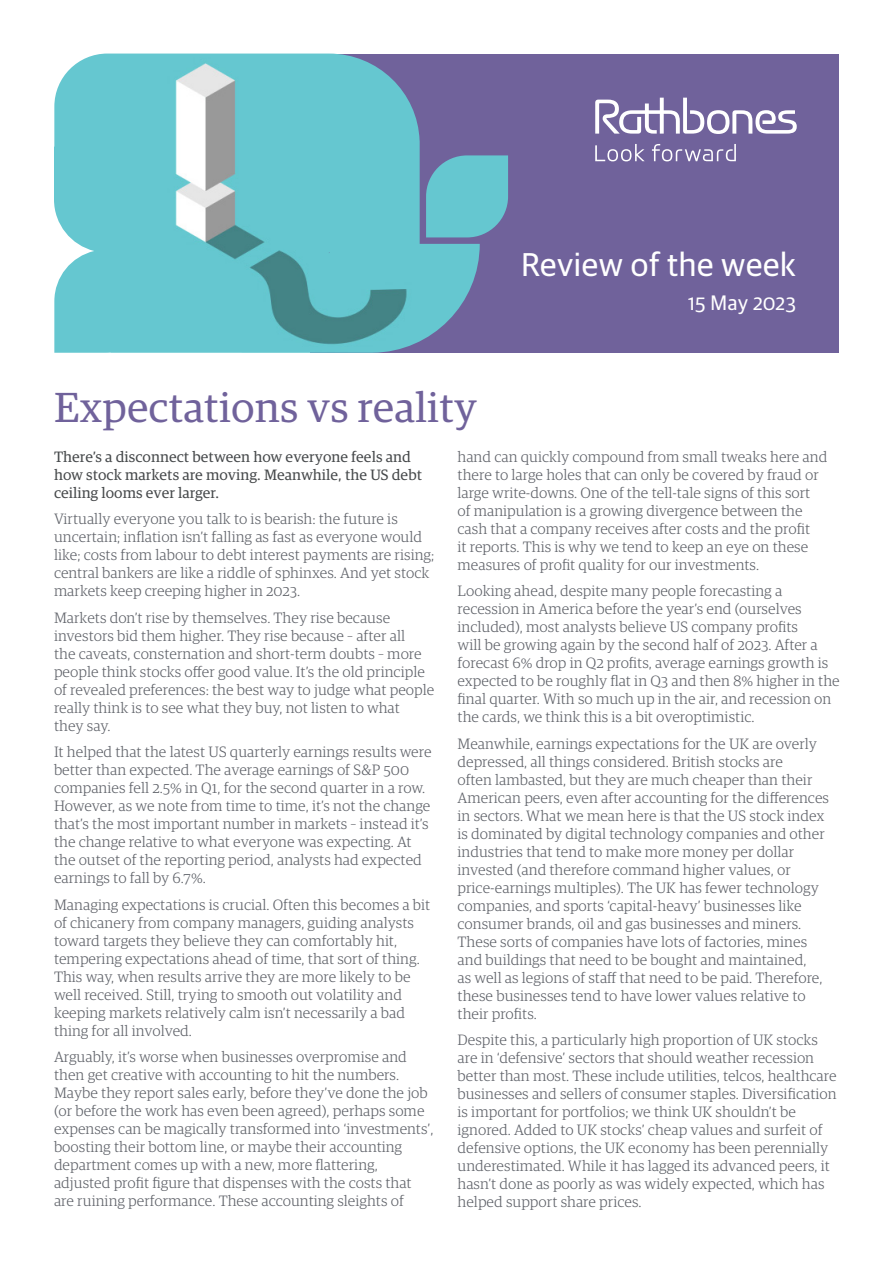
<style>
.page{position:relative;width:893px;height:1263px;background:#fff}
.page>*{position:absolute;margin:0;border:0;box-sizing:border-box;transform-origin:0 0}
.Article_title{font:42px "Guardian RTB Egyp";color:#70629b}
.t1{font:33px "Guardian RTB Sans";color:#fff}
.Date{font:21px "Guardian RTB Sans";color:#fff}
.Body_text{font:300 15px/18px "Guardian RTB Egyp";color:#5d6067}
._1st_Paragraph{font:15px/18px "Guardian RTB Egyp";color:#45484a}
</style>
<div class="page">
<div style="left:310px;top:54px;width:529px;height:299px;background:#70629b"></div>
<svg style="left:595px;top:98px;width:202px;height:63px"></svg>
<img style="left:54px;top:54px;width:454px;height:299px">
<p class="t1" style="left:521px;top:241px;width:277px">Review of the week</p>
<p class="Date" style="left:688px;top:287px;width:110px">15 May 2023</p>
<p class="Article_title" style="left:54px;top:379px;width:425px">Expectations vs reality</p>
<p class="_1st_Paragraph" style="left:54px;top:447px;width:370px">There’s a disconnect between how everyone feels and how stock markets are moving. Meanwhile, the US debt ceiling looms ever larger.</p>
<p class="Body_text" style="left:54px;top:509px;width:382px">Virtually everyone you talk to is bearish: the future is uncertain; inflation isn’t falling as fast as everyone would like; costs from labour to debt interest payments are rising; central bankers are like a riddle of sphinxes. And yet stock markets keep creeping higher in 2023.</p>
<p class="Body_text" style="left:54px;top:608px;width:382px">Markets don’t rise by themselves. They rise because investors bid them higher. They rise because – after all<br>the caveats, consternation and short-term doubts – more people think stocks offer good value. It’s the old principle of revealed preferences: the best way to judge what people really think is to see what they buy, not listen to what<br>they say.</p>
<p class="Body_text" style="left:54px;top:742px;width:379px">It helped that the latest US quarterly earnings results were better than expected. The average earnings of S&amp;P 500 companies fell 2.5% in Q1, for the second quarter in a row.<br>However, as we note from time to time, it’s not the change that’s the most important number in markets – instead it’s the change relative to what everyone was expecting. At the outset of the reporting period, analysts had expected earnings to fall by 6.7%.</p>
<p class="Body_text" style="left:54px;top:895px;width:378px">Managing expectations is crucial. Often this becomes a bit of chicanery from company managers, guiding analysts toward targets they believe they can comfortably hit, tempering expectations ahead of time, that sort of thing.<br>This way, when results arrive they are more likely to be well received. Still, trying to smooth out volatility and keeping markets relatively calm isn’t necessarily a bad thing for all involved.</p>
<p class="Body_text" style="left:54px;top:1047px;width:381px">Arguably, it’s worse when businesses overpromise and then get creative with accounting to hit the numbers.<br>Maybe they report sales early, before they’ve done the job (or before the work has even been agreed), perhaps some expenses can be magically transformed into ‘investments’, boosting their bottom line, or maybe their accounting department comes up with a new, more flattering, adjusted profit figure that dispenses with the costs that are ruining performance. These accounting sleights of</p>
<p class="Body_text" style="left:457px;top:447px;width:371px">hand can quickly compound from small tweaks here and there to large holes that can only be covered by fraud or large write-downs. One of the tell-tale signs of this sort<br>of manipulation is a growing divergence between the cash that a company receives after costs and the profit<br>it reports. This is why we tend to keep an eye on these measures of profit quality for our investments.</p>
<p class="Body_text" style="left:457px;top:581px;width:384px">Looking ahead, despite many people forecasting a recession in America before the year’s end (ourselves included), most analysts believe US company profits<br>will be growing again by the second half of 2023. After a forecast 6% drop in Q2 profits, average earnings growth is expected to be roughly flat in Q3 and then 8% higher in the final quarter. With so much up in the air, and recession on the cards, we think this is a bit overoptimistic.</p>
<p class="Body_text" style="left:457px;top:734px;width:373px">Meanwhile, earnings expectations for the UK are overly depressed, all things considered. British stocks are<br>often lambasted, but they are much cheaper than their American peers, even after accounting for the differences in sectors. What we mean here is that the US stock index is dominated by digital technology companies and other industries that tend to make more money per dollar invested (and therefore command higher values, or price-earnings multiples). The UK has fewer technology companies, and sports ‘capital-heavy’ businesses like consumer brands, oil and gas businesses and miners.<br>These sorts of companies have lots of factories, mines and buildings that need to be bought and maintained,<br>as well as legions of staff that need to be paid. Therefore, these businesses tend to have lower values relative to their profits.</p>
<p class="Body_text" style="left:457px;top:1030px;width:381px">Despite this, a particularly high proportion of UK stocks are in ‘defensive’ sectors that should weather recession better than most. These include utilities, telcos, healthcare businesses and sellers of consumer staples. Diversification is important for portfolios; we think UK shouldn’t be ignored. Added to UK stocks’ cheap values and surfeit of defensive options, the UK economy has been perennially underestimated. While it has lagged its advanced peers, it hasn’t done as poorly as was widely expected, which has helped support share prices.</p>
</div>
